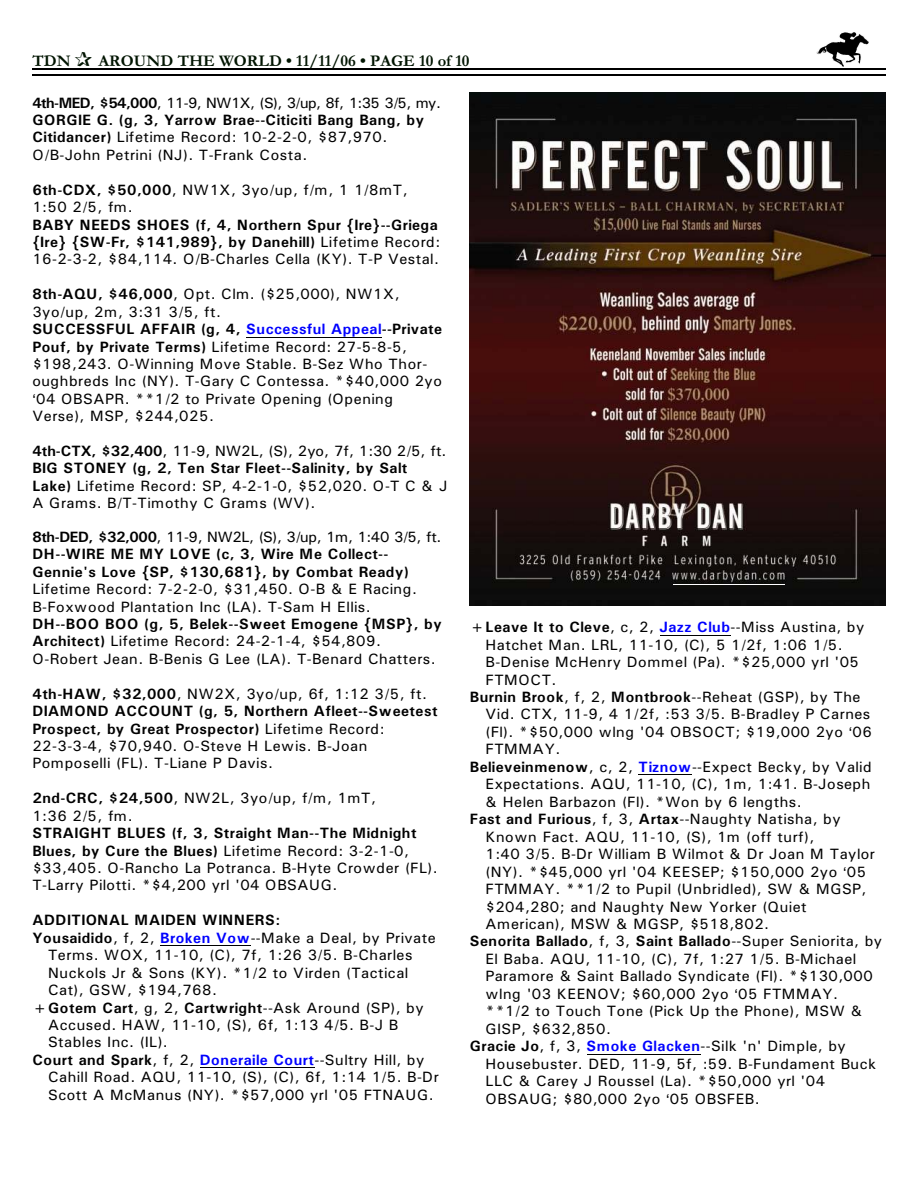
<style>
.page{position:relative;width:918px;height:1188px;background:#fff}
.page>*{position:absolute;margin:0;border:0;box-sizing:border-box;transform-origin:0 0}
.t1{font:700 16.5px "Garamond";color:#001400}
.t2{font:15px/17.4px "Univers";letter-spacing:.035em;color:#000}
.t3{font:700 15px/17.4px "Univers";letter-spacing:.035em;color:#000}
.s1{font-weight:700}
.s2{font-weight:400}
.s3{font-weight:700;color:#00f}
</style>
<div class="page">
<img style="left:817px;top:32px;width:51px;height:34px">
<hr style="left:32px;top:68px;width:853px;height:1px;background:#000">
<hr style="left:32px;top:75px;width:853px;height:1px;background:#000">
<hr style="left:246px;top:337px;width:136px;height:1px;background:#000">
<hr style="left:160px;top:945px;width:91px;height:1px;background:#000">
<hr style="left:200px;top:1067px;width:114px;height:1px;background:#000">
<hr style="left:660px;top:635px;width:71px;height:1px;background:#000">
<hr style="left:639px;top:774px;width:53px;height:1px;background:#000">
<hr style="left:587px;top:1054px;width:114px;height:1px;background:#000">
<img style="left:470px;top:93px;width:416px;height:513px">
<hr style="left:673px;top:584px;width:112px;height:1px;background:#fff">
<p class="t1" style="left:32px;top:55px;width:40px">TDN</p>
<p class="t1" style="left:98px;top:55px;width:373px">AROUND THE WORLD • 11/11/06 • PAGE 10 of 10</p>
<p class="t2" style="left:32px;top:95px;width:410px"><span class="s1">4th-MED, $54,000</span>, 11-9, NW1X, (S), 3/up, 8f, 1:35 3/5, my.<br><span class="s1">GORGIE G. (g, 3, Yarrow Brae--Citiciti Bang Bang, by Citidancer)</span> Lifetime Record: 10-2-2-0, $87,970.<br>O/B-John Petrini (NJ). T-Frank Costa.</p>
<p class="t2" style="left:32px;top:182px;width:377px"><span class="s1">6th-CDX, $50,000</span>, NW1X, 3yo/up, f/m, 1 1/8mT,<br>1:50 2/5, fm.</p>
<p class="t3" style="left:32px;top:217px;width:410px">BABY NEEDS SHOES (f, 4, Northern Spur {Ire}--Griega {Ire} {SW-Fr, $141,989}, by Danehill) <span class="s2">Lifetime Record:<br>16-2-3-2, $84,114. O/B-Charles Cella (KY). T-P Vestal.</span></p>
<p class="t2" style="left:32px;top:287px;width:411px"><span class="s1">8th-AQU, $46,000</span>, Opt. Clm. ($25,000), NW1X, 3yo/up, 2m, 3:31 3/5, ft.<br><span class="s1">SUCCESSFUL AFFAIR (g, 4,</span> <span class="s3">Successful Appeal</span><span class="s1">--Private Pouf, by Private Terms)</span> Lifetime Record: 27-5-8-5, $198,243. O-Winning Move Stable. B-Sez Who Thor&shy;oughbreds Inc (NY). T-Gary C Contessa. *$40,000 2yo 04 OBSAPR. **1/2 to Private Opening (Opening Verse), MSP, $244,025.</p>
<p class="t2" style="left:32px;top:443px;width:416px"><span class="s1">4th-CTX, $32,400</span>, 11-9, NW2L, (S), 2yo, 7f, 1:30 2/5, ft.<br><span class="s1">BIG STONEY (g, 2, Ten Star Fleet--Salinity, by Salt Lake)</span> Lifetime Record: SP, 4-2-1-0, $52,020. O-T C &amp; J A Grams. B/T-Timothy C Grams (WV).</p>
<p class="t3" style="left:32px;top:530px;width:411px">8th-DED, $32,000<span class="s2">, 11-9, NW2L, (S), 3/up, 1m, 1:40 3/5, ft.<br></span>DH--WIRE ME MY LOVE (c, 3, Wire Me Collect--<br>Gennie's Love {SP, $130,681}, by Combat Ready)</p>
<p class="t2" style="left:32px;top:582px;width:386px">Lifetime Record: 7-2-2-0, $31,450. O-B &amp; E Racing.<br>B-Foxwood Plantation Inc (LA). T-Sam H Ellis.</p>
<p class="t2" style="left:32px;top:616px;width:411px"><span class="s1">DH--BOO BOO (g, 5, Belek--Sweet Emogene {MSP}, by<br>Architect)</span> Lifetime Record: 24-2-1-4, $54,809.<br>O-Robert Jean. B-Benis G Lee (LA). T-Benard Chatters.</p>
<p class="t2" style="left:32px;top:686px;width:407px"><span class="s1">4th-HAW, $32,000</span>, NW2X, 3yo/up, 6f, 1:12 3/5, ft.<br><span class="s1">DIAMOND ACCOUNT (g, 5, Northern Afleet--Sweetest Prospect, by Great Prospector)</span> Lifetime Record:<br>22-3-3-4, $70,940. O-Steve H Lewis. B-Joan Pomposelli (FL). T-Liane P Davis.</p>
<p class="t2" style="left:32px;top:791px;width:345px"><span class="s1">2nd-CRC, $24,500</span>, NW2L, 3yo/up, f/m, 1mT,<br>1:36 2/5, fm.</p>
<p class="t2" style="left:32px;top:826px;width:407px"><span class="s1">STRAIGHT BLUES (f, 3, Straight Man--The Midnight Blues, by Cure the Blues)</span> Lifetime Record: 3-2-1-0, $33,405. O-Rancho La Potranca. B-Hyte Crowder (FL).<br>T-Larry Pilotti. *$4,200 yrl '04 OBSAUG.</p>
<p class="t3" style="left:32px;top:913px;width:250px">ADDITIONAL MAIDEN WINNERS:</p>
<p class="t2" style="left:32px;top:930px;width:405px"><span class="s1">Yousaidido</span>, f, 2, <span class="s3">Broken Vow</span>--Make a Deal, by Private</p>
<p class="t2" style="left:48px;top:948px;width:366px">Terms. WOX, 11-10, (C), 7f, 1:26 3/5. B-Charles</p>
<p class="t2" style="left:48px;top:965px;width:362px">Nuckols Jr &amp; Sons (KY). *1/2 to Virden (Tactical</p>
<p class="t2" style="left:48px;top:983px;width:170px">Cat), GSW, $194,768.</p>
<p class="t2" style="left:32px;top:1000px;width:393px"><span class="s1">+Gotem Cart</span>, g, 2, <span class="s1">Cartwright</span>--Ask Around (SP), by</p>
<p class="t2" style="left:48px;top:1017px;width:352px">Accused. HAW, 11-10, (S), 6f, 1:13 4/5. B-J B</p>
<p class="t2" style="left:48px;top:1035px;width:121px">Stables Inc. (IL).</p>
<p class="t2" style="left:32px;top:1052px;width:394px"><span class="s1">Court and Spark</span>, f, 2, <span class="s3">Doneraile Court</span>--Sultry Hill, by</p>
<p class="t2" style="left:48px;top:1070px;width:393px">Cahill Road. AQU, 11-10, (S), (C), 6f, 1:14 1/5. B-Dr</p>
<p class="t2" style="left:48px;top:1087px;width:387px">Scott A McManus (NY). *$57,000 yrl '05 FTNAUG.</p>
<p class="t2" style="left:470px;top:620px;width:396px"><span class="s1">+Leave It to Cleve</span>, c, 2, <span class="s3">Jazz Club</span>--Miss Austina, by</p>
<p class="t2" style="left:485px;top:637px;width:359px">Hatchet Man. LRL, 11-10, (C), 5 1/2f, 1:06 1/5.</p>
<p class="t2" style="left:485px;top:655px;width:375px">B-Denise McHenry Dommel (Pa). *$25,000 yrl '05</p>
<p class="t2" style="left:485px;top:672px;width:73px">FTMOCT.</p>
<p class="t2" style="left:470px;top:689px;width:392px"><span class="s1">Burnin Brook</span>, f, 2, <span class="s1">Montbrook</span>--Reheat (GSP), by The</p>
<p class="t2" style="left:485px;top:707px;width:386px">Vid. CTX, 11-9, 4 1/2f, :53 3/5. B-Bradley P Carnes</p>
<p class="t2" style="left:485px;top:724px;width:388px">(Fl). *$50,000 wlng '04 OBSOCT; $19,000 2yo 06</p>
<p class="t2" style="left:485px;top:742px;width:77px">FTMMAY.</p>
<p class="t2" style="left:470px;top:759px;width:403px"><span class="s1">Believeinmenow</span>, c, 2, <span class="s3">Tiznow</span>--Expect Becky, by Valid</p>
<p class="t2" style="left:485px;top:777px;width:386px">Expectations. AQU, 11-10, (C), 1m, 1:41. B-Joseph</p>
<p class="t2" style="left:485px;top:794px;width:318px">&amp; Helen Barbazon (Fl). *Won by 6 lengths.</p>
<p class="t2" style="left:470px;top:812px;width:372px"><span class="s1">Fast and Furious</span>, f, 3, <span class="s1">Artax</span>--Naughty Natisha, by</p>
<p class="t2" style="left:485px;top:829px;width:330px">Known Fact. AQU, 11-10, (S), 1m (off turf),</p>
<p class="t2" style="left:485px;top:847px;width:391px">1:40 3/5. B-Dr William B Wilmot &amp; Dr Joan M Taylor</p>
<p class="t2" style="left:485px;top:864px;width:382px">(NY). *$45,000 yrl '04 KEESEP; $150,000 2yo 05</p>
<p class="t2" style="left:485px;top:882px;width:383px">FTMMAY. **1/2 to Pupil (Unbridled), SW &amp; MGSP,</p>
<p class="t2" style="left:485px;top:899px;width:323px">$204,280; and Naughty New Yorker (Quiet</p>
<p class="t2" style="left:485px;top:916px;width:285px">American), MSW &amp; MGSP, $518,802.</p>
<p class="t3" style="left:470px;top:934px;width:414px">Senorita Ballado<span class="s2">, f, 3,</span> Saint Ballado<span class="s2">--Super Seniorita, by</span></p>
<p class="t2" style="left:485px;top:951px;width:373px">El Baba. AQU, 11-10, (C), 7f, 1:27 1/5. B-Michael</p>
<p class="t2" style="left:485px;top:969px;width:389px">Paramore &amp; Saint Ballado Syndicate (Fl). *$130,000</p>
<p class="t2" style="left:485px;top:986px;width:354px">wlng '03 KEENOV; $60,000 2yo 05 FTMMAY.</p>
<p class="t2" style="left:485px;top:1004px;width:378px">**1/2 to Touch Tone (Pick Up the Phone), MSW &amp;</p>
<p class="t2" style="left:485px;top:1021px;width:127px">GISP, $632,850.</p>
<p class="t2" style="left:470px;top:1039px;width:378px"><span class="s1">Gracie Jo</span>, f, 3, <span class="s3">Smoke Glacken</span>--Silk 'n' Dimple, by</p>
<p class="t2" style="left:485px;top:1056px;width:392px">Housebuster. DED, 11-9, 5f, :59. B-Fundament Buck</p>
<p class="t2" style="left:485px;top:1074px;width:341px">LLC &amp; Carey J Roussel (La). *$50,000 yrl '04</p>
<p class="t2" style="left:485px;top:1091px;width:276px">OBSAUG; $80,000 2yo 05 OBSFEB.</p>
</div>
